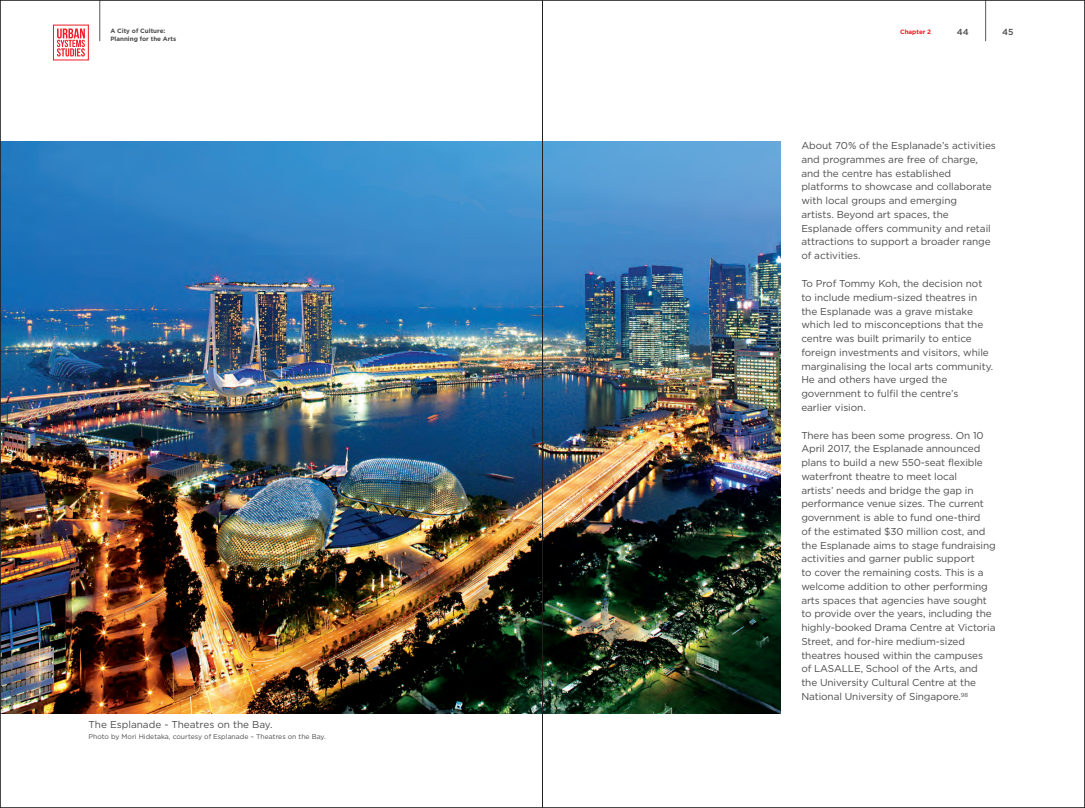
<style>
.page{position:relative;width:1085px;height:808px;background:#fff}
.page>*{position:absolute;margin:0;border:0;box-sizing:border-box;transform-origin:0 0}
.body_text{font:10px/13.8px "Gotham HTF";letter-spacing:-.01em;color:#4b4c4d}
.photo_title{font:10px "Gotham HTF";color:#4b4c4d}
.page_no{font:500 8.75px "Gotham HTF";color:#4b4c4d}
.photo_courtesy{font:6.88px "Gotham HTF";color:#4b4c4d}
.t1{font:700 6.25px "Gotham HTF";color:#4b4c4d}
.t2{font:700 6.25px "Gotham HTF";color:#ee1c26}
</style>
<div class="page">
<img style="left:2px;top:142px;width:778px;height:572px">
<hr style="left:99px;top:0;width:1px;height:41px;background:#57585a">
<svg style="left:57px;top:29px;width:28px;height:28px"></svg>
<div style="left:53px;top:25px;width:36px;height:35px;border:1px solid #ee1c26"></div>
<hr style="left:985px;top:0;width:1px;height:41px;background:#57585a">
<hr style="left:542px;top:0;width:1px;height:808px;background:#231f20">
<p class="t1" style="left:110px;top:27px;width:57px">A City of Culture:</p>
<p class="t2" style="left:899px;top:28px;width:33px">Chapter 2</p>
<p class="page_no" style="left:1002px;top:27px;width:13px">45</p>
<p class="t1" style="left:110px;top:35px;width:67px">Planning for the Arts</p>
<p class="page_no" style="left:956px;top:27px;width:13px">44</p>
<p class="photo_title" style="left:89px;top:719px;width:185px">The Esplanade - Theatres on the Bay.</p>
<p class="photo_courtesy" style="left:89px;top:733px;width:238px">Photo by Mori Hidetaka, courtesy of Esplanade – Theatres on the Bay.</p>
<p class="body_text" style="left:801px;top:138px;width:196px">About 70% of the Esplanade’s activities and programmes are free of charge, and the centre has established platforms to showcase and collaborate with local groups and emerging<br>artists. Beyond art spaces, the Esplanade offers community and retail attractions to support a broader range of activities.</p>
<p class="body_text" style="left:801px;top:276px;width:193px">To Prof Tommy Koh, the decision not to include medium-sized theatres in the Esplanade was a grave mistake which led to misconceptions that the centre was built primarily to entice foreign investments and visitors, while marginalising the local arts community.<br>He and others have urged the government to fulfil the centre’s<br>earlier vision.</p>
<p class="body_text" style="left:801px;top:428px;width:196px">There has been some progress. On 10<br>April 2017, the Esplanade announced plans to build a new 550-seat flexible waterfront theatre to meet local<br>artists’ needs and bridge the gap in performance venue sizes. The current government is able to fund one-third<br>of the estimated $30 million cost, and the Esplanade aims to stage fundraising activities and garner public support<br>to cover the remaining costs. This is a welcome addition to other performing arts spaces that agencies have sought to provide over the years, including the highly-booked Drama Centre at Victoria Street, and for-hire medium-sized theatres housed within the campuses<br>of LASALLE, School of the Arts, and the University Cultural Centre at the National University of Singapore.<sup>98</sup></p>
</div>
